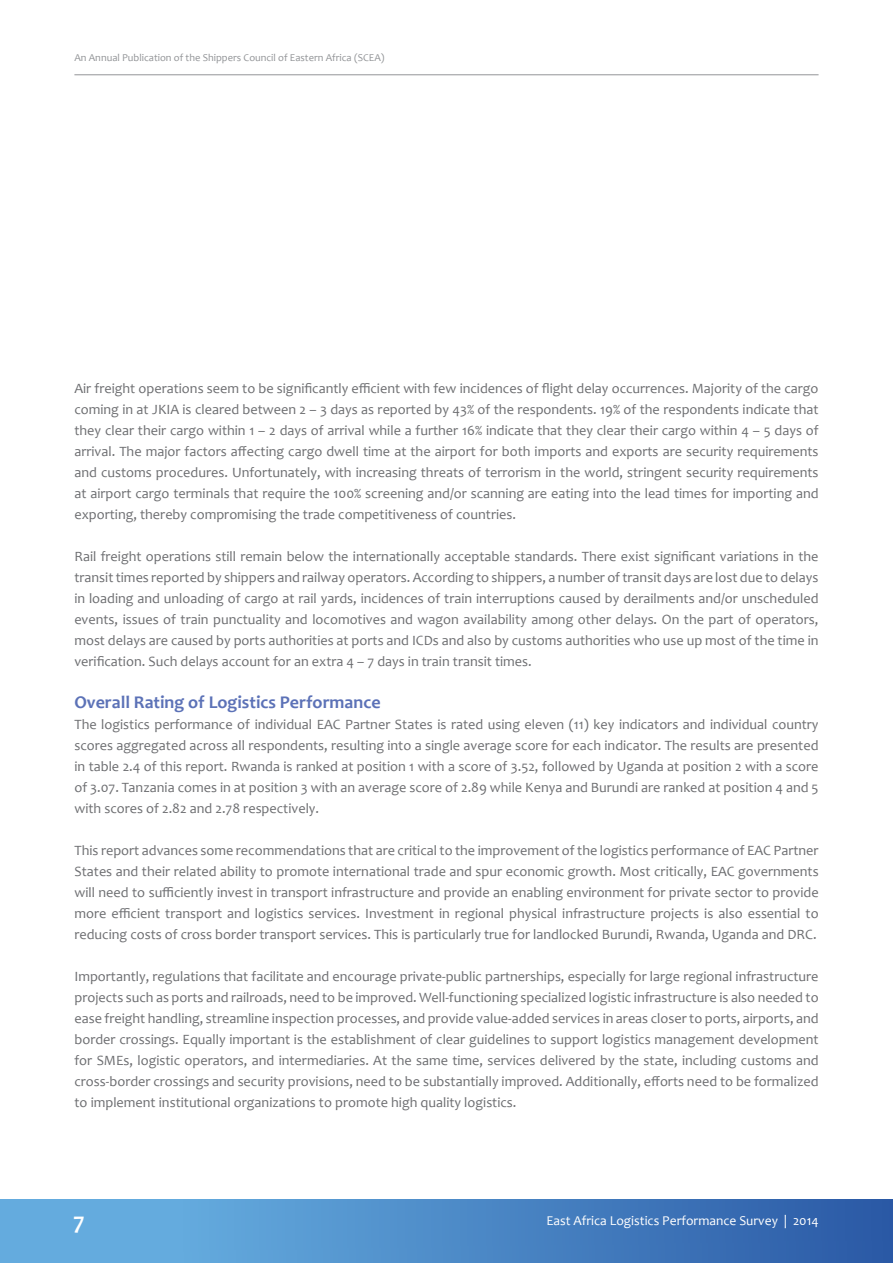
<style>
.page{position:relative;width:893px;height:1263px;background:#fff}
.page>*{position:absolute;margin:0;border:0;box-sizing:border-box;transform-origin:0 0}
.t1{font:700 24px "Candara";color:#fff}
.t2{font:700 18px "Candara";color:#5c72b7}
.t3{font:14.25px/21px "Candara";color:#6d6e71;text-align:justify}
.t4{font:13.5px "Candara";color:#fff}
.t5{font:10.5px "Candara";color:#939598}
</style>
<div class="page">
<img style="left:0;top:1199px;width:892px;height:64px">
<hr style="left:74px;top:74px;width:745px;height:1px;background:#939598">
<img style="left:892px;top:1199px;width:1px;height:64px">
<p class="t5" style="left:74px;top:51px;width:312px">An Annual Publication of the Shippers Council of Eastern Africa (SCEA)</p>
<p class="t3" style="left:74px;top:378px;width:746px">Air freight operations seem to be significantly efficient with few incidences of flight delay occurrences. Majority of the cargo coming in at JKIA is cleared between 2 – 3 days as reported by 43% of the respondents. 19% of the respondents indicate that they clear their cargo within 1 – 2 days of arrival while a further 16% indicate that they clear their cargo within 4 – 5 days of arrival. The major factors affecting cargo dwell time at the airport for both imports and exports are security requirements and customs procedures. Unfortunately, with increasing threats of terrorism in the world, stringent security requirements at airport cargo terminals that require the 100% screening and/or scanning are eating into the lead times for importing and exporting, thereby compromising the trade competitiveness of countries.</p>
<p class="t3" style="left:74px;top:546px;width:746px">Rail freight operations still remain below the internationally acceptable standards. There exist significant variations in the transit times reported by shippers and railway operators. According to shippers, a number of transit days are lost due to delays in loading and unloading of cargo at rail yards, incidences of train interruptions caused by derailments and/or unscheduled events, issues of train punctuality and locomotives and wagon availability among other delays. On the part of operators, most delays are caused by ports authorities at ports and ICDs and also by customs authorities who use up most of the time in verification. Such delays account for an extra 4 – 7 days in train transit times.</p>
<p class="t2" style="left:74px;top:691px;width:308px">Overall Rating of Logistics Performance</p>
<p class="t3" style="left:74px;top:714px;width:746px">The logistics performance of individual EAC Partner States is rated using eleven (11) key indicators and individual country scores aggregated across all respondents, resulting into a single average score for each indicator. The results are presented in table 2.4 of this report. Rwanda is ranked at position 1 with a score of 3.52, followed by Uganda at position 2 with a score of 3.07. Tanzania comes in at position 3 with an average score of 2.89 while Kenya and Burundi are ranked at position 4 and 5 with scores of 2.82 and 2.78 respectively.</p>
<p class="t3" style="left:74px;top:840px;width:746px">This report advances some recommendations that are critical to the improvement of the logistics performance of EAC Partner States and their related ability to promote international trade and spur economic growth. Most critically, EAC governments will need to sufficiently invest in transport infrastructure and provide an enabling environment for private sector to provide more efficient transport and logistics services. Investment in regional physical infrastructure projects is also essential to reducing costs of cross border transport services. This is particularly true for landlocked Burundi, Rwanda, Uganda and DRC.</p>
<p class="t3" style="left:74px;top:966px;width:746px">Importantly, regulations that facilitate and encourage private-public partnerships, especially for large regional infrastructure projects such as ports and railroads, need to be improved. Well-functioning specialized logistic infrastructure is also needed to ease freight handling, streamline inspection processes, and provide value-added services in areas closer to ports, airports, and border crossings. Equally important is the establishment of clear guidelines to support logistics management development for SMEs, logistic operators, and intermediaries. At the same time, services delivered by the state, including customs and cross-border crossings and security provisions, need to be substantially improved. Additionally, efforts need to be formalized to implement institutional organizations to promote high quality logistics.</p>
<h1 class="t1" style="left:73px;top:1206px;width:13px">7</h1>
<p class="t4" style="left:546px;top:1212px;width:274px">East Africa Logistics Performance Survey | 2014</p>
</div>
